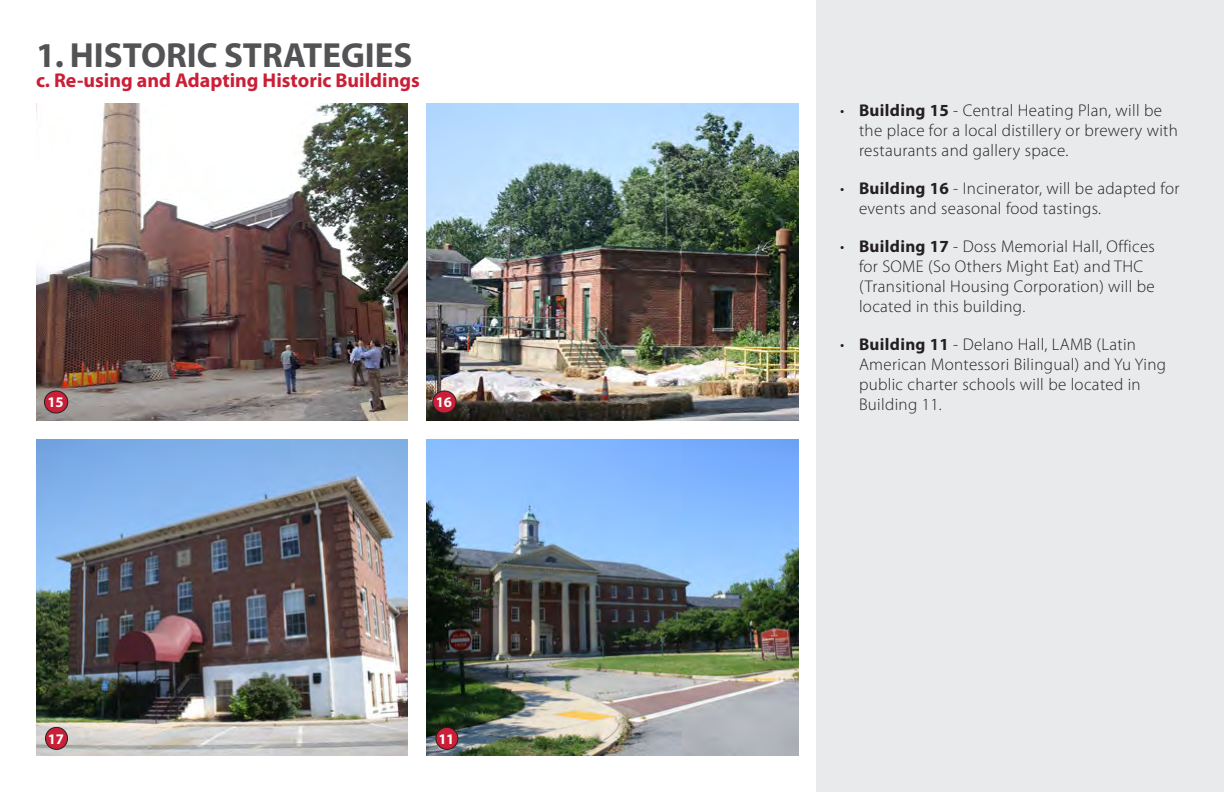
<style>
.page{position:relative;width:1224px;height:792px;background:#fff}
.page>*{position:absolute;margin:0;border:0;box-sizing:border-box;transform-origin:0 0}
.t1{font:700 35px "Myriad Pro";color:#535355}
.t2{font:700 20px "Myriad Pro";color:#ca1f37}
.t3{font:300 17px/20px "Myriad Pro";letter-spacing:.02em;color:#231f20}
.t4{font:700 14.7px "Myriad Pro";letter-spacing:-.02em;color:#fff}
.s1{font-weight:700}
</style>
<div class="page">
<div style="left:816px;top:0;width:408px;height:792px;background:#e9eaeb"></div>
<img style="left:426px;top:104px;width:372px;height:317px">
<img style="left:36px;top:104px;width:372px;height:317px">
<div style="left:44px;top:391px;width:24px;height:22px;background:#ca1f37;border-radius:50%"></div>
<div style="left:44px;top:390px;width:24px;height:24px;border:1px solid #231f20;border-radius:50%"></div>
<div style="left:433px;top:391px;width:23px;height:22px;background:#ca1f37;border-radius:50%"></div>
<div style="left:432px;top:390px;width:25px;height:24px;border:1px solid #231f20;border-radius:50%"></div>
<img style="left:36px;top:439px;width:372px;height:317px">
<div style="left:45px;top:727px;width:23px;height:22px;background:#ca1f37;border-radius:50%"></div>
<div style="left:45px;top:727px;width:23px;height:23px;border:1px solid #231f20;border-radius:50%"></div>
<img style="left:426px;top:439px;width:372px;height:317px">
<div style="left:436px;top:727px;width:22px;height:22px;background:#ca1f37;border-radius:50%"></div>
<div style="left:435px;top:727px;width:23px;height:23px;border:1px solid #231f20;border-radius:50%"></div>
<h1 class="t1" style="left:36px;top:32px;width:378px">1. HISTORIC STRATEGIES</h1>
<p class="t2" style="left:36px;top:67px;width:385px">c. Re-using and Adapting Historic Buildings</p>
<p class="t4" style="left:47px;top:392px;width:18px">15</p>
<p class="t4" style="left:436px;top:392px;width:18px">16</p>
<p class="t4" style="left:48px;top:729px;width:18px">17</p>
<p class="t4" style="left:438px;top:729px;width:18px">11</p>
<p class="t3" style="left:859px;top:101px;width:321px;text-indent:-19px">• <span class="s1">Building 15</span> - Central Heating Plan, will be the place for a local distillery or brewery with restaurants and gallery space.</p>
<p class="t3" style="left:859px;top:179px;width:322px;text-indent:-19px">• <span class="s1">Building 16</span> - Incinerator, will be adapted for events and seasonal food tastings.</p>
<p class="t3" style="left:859px;top:237px;width:297px;text-indent:-19px">• <span class="s1">Building 17</span> - Doss Memorial Hall, Offices for SOME (So Others Might Eat) and THC (Transitional Housing Corporation) will be located in this building.</p>
<p class="t3" style="left:859px;top:335px;width:309px;text-indent:-19px">• <span class="s1">Building 11</span> - Delano Hall, LAMB (Latin American Montessori Bilingual) and Yu Ying public charter schools will be located in Building 11.</p>
</div>
